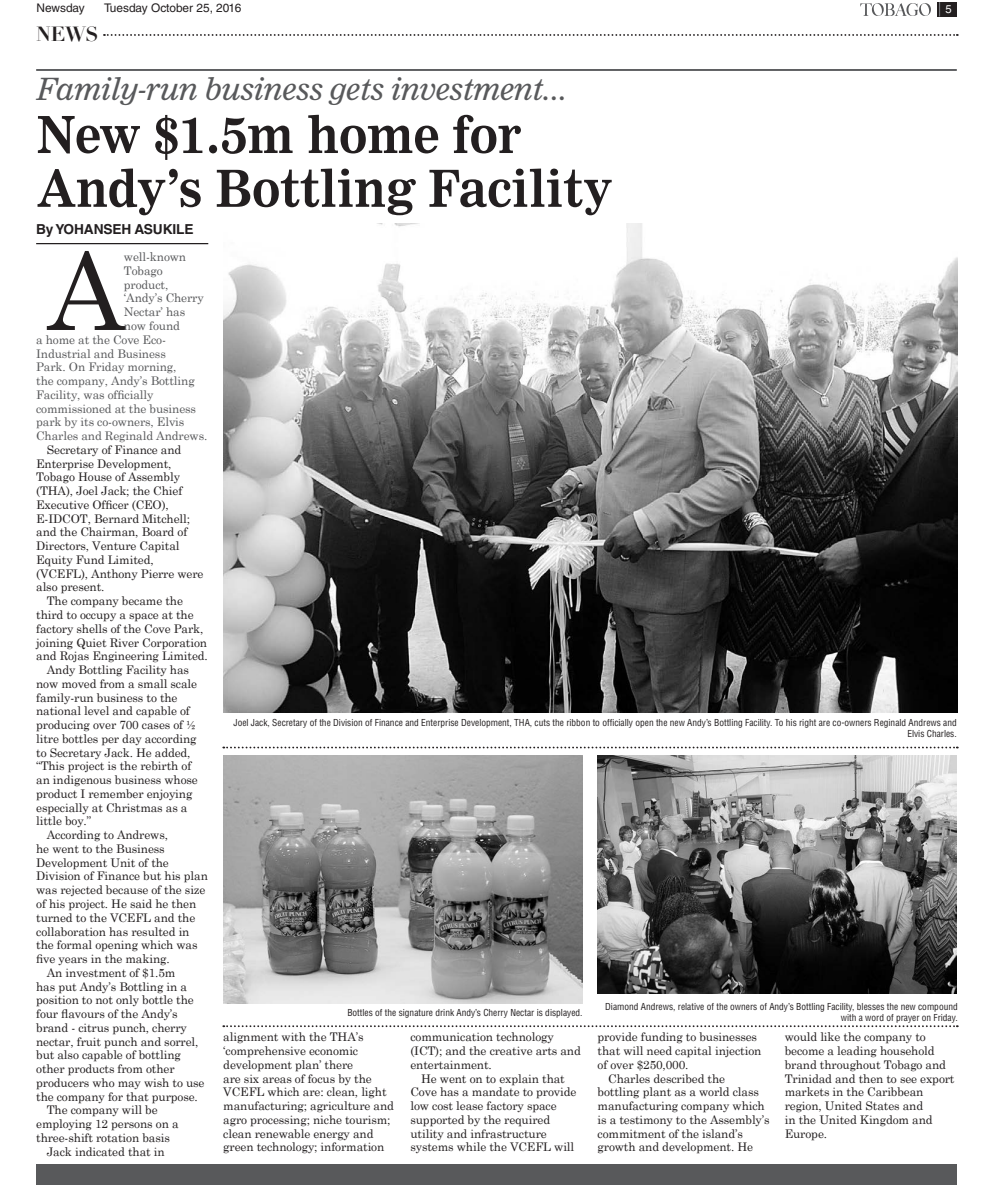
<style>
.page{position:relative;width:993px;height:1188px;background:#fff}
.page>*{position:absolute;margin:0;border:0;box-sizing:border-box;transform-origin:0 0}
.BC{font:107.12px "Century Schoolbook";color:#231f20}
.Head_line{font:700 50px "Clarion MT Std";letter-spacing:-.01em;color:#231f20}
.Head_line-2{font:italic 30px "Clarion MT Std";letter-spacing:-.01em;color:#58595b}
.t1{font:700 20px "Didot";color:#231f20}
.By_line{font:700 13.75px "Helvetica LT Std";letter-spacing:-.01em;color:#231f20}
.BC-2{font:11.88px/13.8px "Century Schoolbook";letter-spacing:-.01em;color:#231f20}
.BC-3{font:11.88px "Century Schoolbook";letter-spacing:-.01em;color:#58595b}
.t2{font:11.88px "Helvetica LT Std";color:#231f20}
.t3{font:11.25px "Helvetica LT Std";color:#fff}
.t4{font:condensed 9.38px/11.2px "Helvetica LT Std";color:#231f20;text-align:right}
</style>
<div class="page">
<svg style="left:104px;top:34px;width:853px;height:2px"></svg>
<hr style="left:36px;top:69px;width:920px;height:2px;background:#58595b">
<div style="left:936px;top:2px;width:20px;height:14px;background:#231f20"></div>
<svg style="left:860px;top:3px;width:70px;height:13px"></svg>
<img style="left:223px;top:755px;width:359px;height:247px">
<img style="left:597px;top:755px;width:359px;height:238px">
<img style="left:223px;top:224px;width:734px;height:488px">
<svg style="left:223px;top:746px;width:734px;height:2px"></svg>
<svg style="left:223px;top:1025px;width:734px;height:1px"></svg>
<div style="left:36px;top:1163px;width:920px;height:20px;background:#58595b"></div>
<hr style="left:36px;top:243px;width:172px;height:1px;background:#231f20">
<p class="t2" style="left:36px;top:1px;width:50px">Newsday</p>
<p class="t2" style="left:104px;top:1px;width:139px">Tuesday October 25, 2016</p>
<p class="t3" style="left:945px;top:2px;width:8px">5</p>
<h3 class="t1" style="left:36px;top:22px;width:64px">NEWS</h3>
<p class="Head_line-2" style="left:36px;top:71px;width:532px">Family-run business gets investment...</p>
<p class="Head_line" style="left:36px;top:105px;width:486px">New $1.5m home for</p>
<p class="Head_line" style="left:36px;top:159px;width:577px">Andy’s Bottling Facility</p>
<p class="By_line" style="left:36px;top:220px;width:159px">By YOHANSEH ASUKILE</p>
<p class="BC" style="left:48px;top:201px;width:79px">A</p>
<p class="BC-3" style="left:124px;top:247px;width:64px">well-known</p>
<p class="BC-3" style="left:124px;top:260px;width:40px">Tobago</p>
<p class="BC-3" style="left:124px;top:274px;width:46px">product,</p>
<p class="BC-3" style="left:124px;top:288px;width:81px">‘Andy’s Cherry</p>
<p class="BC-3" style="left:124px;top:302px;width:63px">Nectar’ has</p>
<p class="BC-3" style="left:124px;top:315px;width:58px">now found</p>
<p class="BC-3" style="left:36px;top:329px;width:131px">a home at the Cove Eco-</p>
<p class="BC-3" style="left:36px;top:343px;width:131px">Industrial and Business</p>
<p class="BC-3" style="left:36px;top:357px;width:142px">Park. On Friday morning,</p>
<p class="BC-3" style="left:36px;top:370px;width:160px">the company, Andy’s Bottling</p>
<p class="BC-3" style="left:36px;top:384px;width:119px">Facility, was officially</p>
<p class="BC-3" style="left:36px;top:398px;width:161px">commissioned at the business</p>
<p class="BC-3" style="left:36px;top:412px;width:150px">park by its co-owners, Elvis</p>
<p class="BC-3" style="left:36px;top:425px;width:173px">Charles and Reginald Andrews.</p>
<p class="BC-2" style="left:36px;top:441px;width:169px;text-indent:11px">Secretary of Finance and<br>Enterprise Development,<br>Tobago House of Assembly (THA), Joel Jack; the Chief<br>Executive Officer (CEO),<br>E-IDCOT, Bernard Mitchell; and the Chairman, Board of<br>Directors, Venture Capital<br>Equity Fund Limited, (VCEFL), Anthony Pierre were also present.</p>
<p class="BC-2" style="left:36px;top:593px;width:173px;text-indent:11px">The company became the third to occupy a space at the factory shells of the Cove Park, joining Quiet River Corporation and Rojas Engineering Limited.</p>
<p class="BC-2" style="left:36px;top:661px;width:163px;text-indent:11px">Andy Bottling Facility has now moved from a small scale family-run business to the national level and capable of producing over 700 cases of ½ litre bottles per day according to Secretary Jack. He added, “This project is the rebirth of an indigenous business whose product I remember enjoying especially at Christmas as a little boy.”</p>
<p class="BC-2" style="left:36px;top:826px;width:173px;text-indent:11px">According to Andrews,<br>he went to the Business<br>Development Unit of the<br>Division of Finance but his plan was rejected because of the size of his project. He said he then turned to the VCEFL and the collaboration has resulted in the formal opening which was five years in the making.</p>
<p class="BC-2" style="left:36px;top:964px;width:170px;text-indent:11px">An investment of $1.5m<br>has put Andy’s Bottling in a position to not only bottle the four flavours of the Andy’s brand - citrus punch, cherry nectar, fruit punch and sorrel, but also capable of bottling other products from other producers who may wish to use the company for that purpose.</p>
<p class="BC-2" style="left:36px;top:1101px;width:144px;text-indent:11px">The company will be employing 12 persons on a three-shift rotation basis</p>
<p class="BC-2" style="left:47px;top:1143px;width:119px">Jack indicated that in</p>
<p class="t4" style="left:233px;top:716px;width:724px">Joel Jack, Secretary of the Division of Finance and Enterprise Development, THA, cuts the ribbon to officially open the new Andy’s Bottling Facility. To his right are co-owners Reginald Andrews and<br>Elvis Charles.</p>
<p class="t4" style="left:347px;top:1006px;width:236px">Bottles of the signature drink Andy’s Cherry Nectar is displayed.</p>
<p class="BC-2" style="left:223px;top:1028px;width:172px">alignment with the THA’s ‘comprehensive economic development plan’ there<br>are six areas of focus by the<br>VCEFL which are: clean, light manufacturing; agriculture and agro processing; niche tourism; clean renewable energy and green technology; information</p>
<p class="BC-2" style="left:410px;top:1028px;width:172px">communication technology (ICT); and the creative arts and entertainment.</p>
<p class="BC-2" style="left:410px;top:1069px;width:167px;text-indent:11px">He went on to explain that<br>Cove has a mandate to provide low cost lease factory space supported by the required utility and infrastructure systems while the VCEFL will</p>
<p class="t4" style="left:605px;top:1000px;width:354px">Diamond Andrews, relative of the owners of Andy’s Bottling Facility, blesses the new compound with a word of prayer on Friday.</p>
<p class="BC-2" style="left:597px;top:1028px;width:165px">provide funding to businesses that will need capital injection of over $250,000.</p>
<p class="BC-2" style="left:597px;top:1069px;width:173px;text-indent:11px">Charles described the bottling plant as a world class manufacturing company which is a testimony to the Assembly’s commitment of the island’s growth and development. He</p>
<p class="BC-2" style="left:784px;top:1028px;width:171px">would like the company to become a leading household brand throughout Tobago and<br>Trinidad and then to see export markets in the Caribbean region, United States and<br>in the United Kingdom and<br>Europe.</p>
</div>
